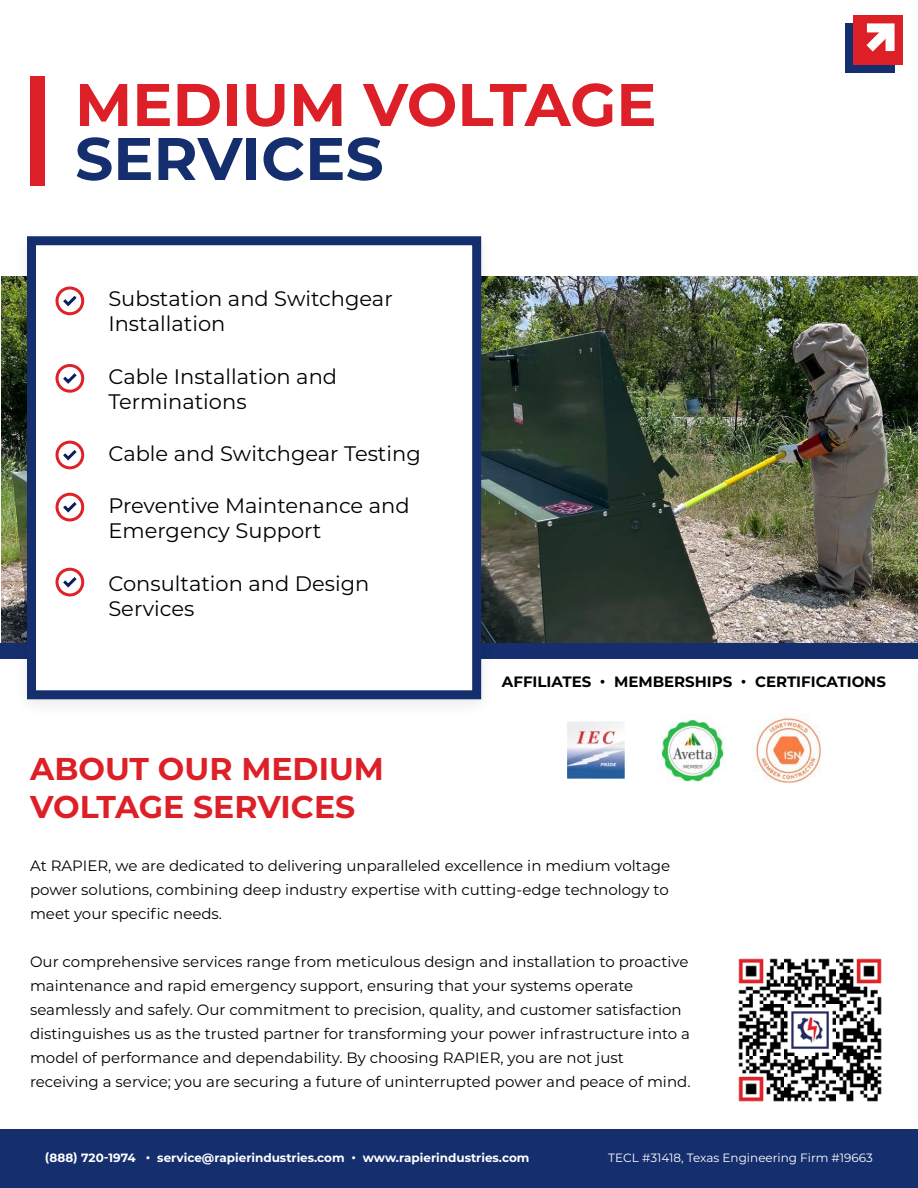
<style>
.page{position:relative;width:918px;height:1188px;background:#fff}
.page>*{position:absolute;margin:0;border:0;box-sizing:border-box;transform-origin:0 0}
.t1{font:700 60px "Montserrat";color:#dd2027}
.t2{font:700 60px "Montserrat";color:#152e6e}
.t3{font:700 31.5px/37.8px "Montserrat";color:#dd2027}
.t4{font:21px/25.2px "Montserrat";color:#000}
.t5{font:15px/24px "Montserrat";color:#000;text-align:justify}
.t6{font:700 15px "Montserrat";color:#000}
.t7{font:700 12px "Montserrat";color:#fff}
.t8{font:12px "Montserrat";color:#fff}
</style>
<div class="page">
<img style="left:499px;top:277px;width:419px;height:366px">
<div style="left:0;top:643px;width:918px;height:15px;background:#152e6e"></div>
<div style="left:0;top:1129px;width:918px;height:59px;background:#152e6e"></div>
<img style="left:9px;top:236px;width:490px;height:469px">
<div style="left:27px;top:236px;width:454px;height:463px;background:#fff;border:9px solid #152e6e"></div>
<div style="left:30px;top:76px;width:14px;height:109px;background:#dd2027"></div>
<div style="left:845px;top:24px;width:49px;height:49px;background:#152e6e"></div>
<div style="left:854px;top:15px;width:49px;height:49px;background:#dd2027"></div>
<svg style="left:866px;top:23px;width:29px;height:29px"></svg>
<div style="left:56px;top:287px;width:28px;height:28px;border:3px solid #df2128;border-radius:50%"></div>
<svg style="left:60px;top:293px;width:20px;height:15px"></svg>
<div style="left:56px;top:364px;width:28px;height:29px;border:3px solid #df2128;border-radius:50%"></div>
<svg style="left:60px;top:370px;width:20px;height:16px"></svg>
<div style="left:56px;top:441px;width:28px;height:28px;border:3px solid #df2128;border-radius:50%"></div>
<svg style="left:60px;top:447px;width:20px;height:16px"></svg>
<div style="left:56px;top:493px;width:28px;height:28px;border:3px solid #df2128;border-radius:50%"></div>
<svg style="left:60px;top:499px;width:20px;height:16px"></svg>
<div style="left:56px;top:568px;width:28px;height:28px;border:3px solid #df2128;border-radius:50%"></div>
<svg style="left:60px;top:574px;width:20px;height:16px"></svg>
<img style="left:738px;top:958px;width:144px;height:144px">
<img style="left:658px;top:714px;width:164px;height:70px">
<img style="left:568px;top:722px;width:56px;height:57px">
<h1 class="t1" style="left:75px;top:61px;width:583px">MEDIUM VOLTAGE</h1>
<h1 class="t2" style="left:75px;top:115px;width:310px">SERVICES</h1>
<h3 class="t4" style="left:108px;top:285px;width:286px">Substation and Switchgear<br>Installation</h3>
<h3 class="t4" style="left:108px;top:363px;width:230px">Cable Installation and<br>Terminations</h3>
<h3 class="t4" style="left:108px;top:440px;width:314px">Cable and Switchgear Testing</h3>
<h3 class="t4" style="left:108px;top:492px;width:303px">Preventive Maintenance and<br>Emergency Support</h3>
<h3 class="t4" style="left:108px;top:570px;width:263px">Consultation and Design<br>Services</h3>
<h2 class="t3" style="left:30px;top:748px;width:355px">ABOUT OUR MEDIUM<br>VOLTAGE SERVICES</h2>
<p class="t6" style="left:502px;top:671px;width:386px">AFFILIATES • MEMBERSHIPS • CERTIFICATIONS</p>
<p class="t5" style="left:30px;top:853px;width:642px">At RAPIER, we are dedicated to delivering unparalleled excellence in medium voltage power solutions, combining deep industry expertise with cutting-edge technology to meet your specific needs.</p>
<p class="t5" style="left:30px;top:949px;width:662px;text-align:left">Our comprehensive services range from meticulous design and installation to proactive maintenance and rapid emergency support, ensuring that your systems operate seamlessly and safely. Our commitment to precision, quality, and customer satisfaction distinguishes us as the trusted partner for transforming your power infrastructure into a model of performance and dependability. By choosing RAPIER, you are not just receiving a service; you are securing a future of uninterrupted power and peace of mind.</p>
<p class="t7" style="left:45px;top:1149px;width:486px">(888) 720-1974 • service@rapierindustries.com • www.rapierindustries.com</p>
<p class="t8" style="left:608px;top:1150px;width:266px">TECL #31418, Texas Engineering Firm #19663</p>
</div>
